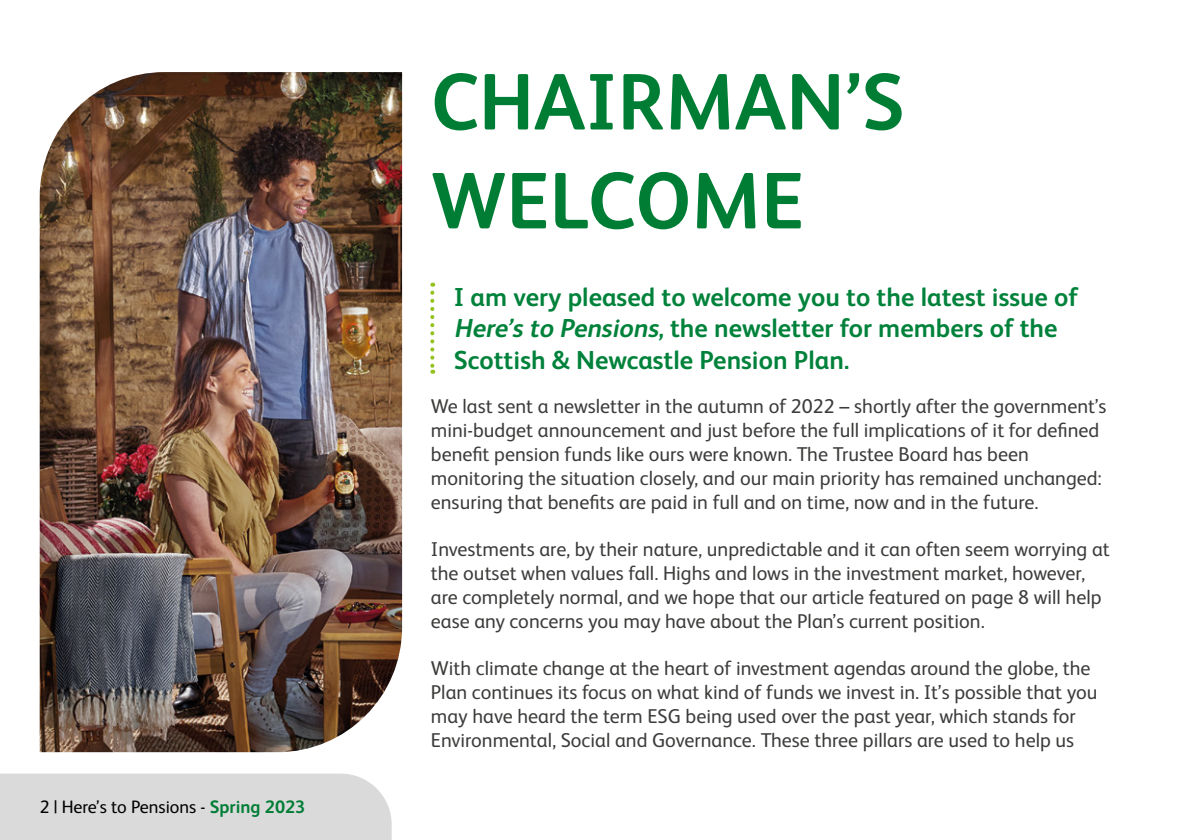
<style>
.page{position:relative;width:1191px;height:840px;background:#fff}
.page>*{position:absolute;margin:0;border:0;box-sizing:border-box;transform-origin:0 0}
.t1{font:700 80px/98.8px "HEINEKEN Core";color:#007d35}
.t2{font:700 26px/31.2px "HEINEKEN Core";color:#00823b}
.t3{font:20px/24px "HEINEKEN Core";color:#3c3c3b}
.t4{font:18px "HEINEKEN Core";color:#000}
.s1{font-weight:700;color:#007d35}
.s2{font-style:italic}
</style>
<div class="page">
<div style="left:0;top:773px;width:392px;height:66px;background:#dadada"></div>
<svg style="left:430px;top:292px;width:4px;height:81px"></svg>
<img style="left:40px;top:72px;width:362px;height:679px">
<p class="t4" style="left:40px;top:793px;width:267px">2 | Here’s to Pensions - <span class="s1">Spring 2023</span></p>
<h1 class="t1" style="left:431px;top:48px;width:475px">CHAIRMAN’S<br>WELCOME</h1>
<h2 class="t2" style="left:454px;top:280px;width:625px">I am very pleased to welcome you to the latest issue of<br><span class="s2">Here’sto Pensions</span>, the newsletter for members of the<br>Scottish &amp; Newcastle Pension Plan.</h2>
<p class="t3" style="left:431px;top:392px;width:677px">We last sent a newsletter in the autumn of 2022 – shortly after the government’s mini-budget announcement and just before the full implications of it for defined benefit pension funds like ours were known. The Trustee Board has been monitoring the situation closely, and our main priority has remained unchanged: ensuring that benefits are paid in full and on time, now and in the future.</p>
<p class="t3" style="left:431px;top:535px;width:680px">Investments are, by their nature, unpredictable and it can often seem worrying at the outset when values fall. Highs and lows in the investment market, however, are completely normal, and we hope that our article featured on page 8 will help ease any concerns you may have about the Plan’s current position.</p>
<p class="t3" style="left:431px;top:653px;width:668px">With climate change at the heart of investment agendas around the globe, the Plan continues its focus on what kind of funds we invest in. It’s possible that you may have heard the term ESG being used over the past year, which stands for Environmental, Social and Governance. These three pillars are used to help us</p>
</div>
